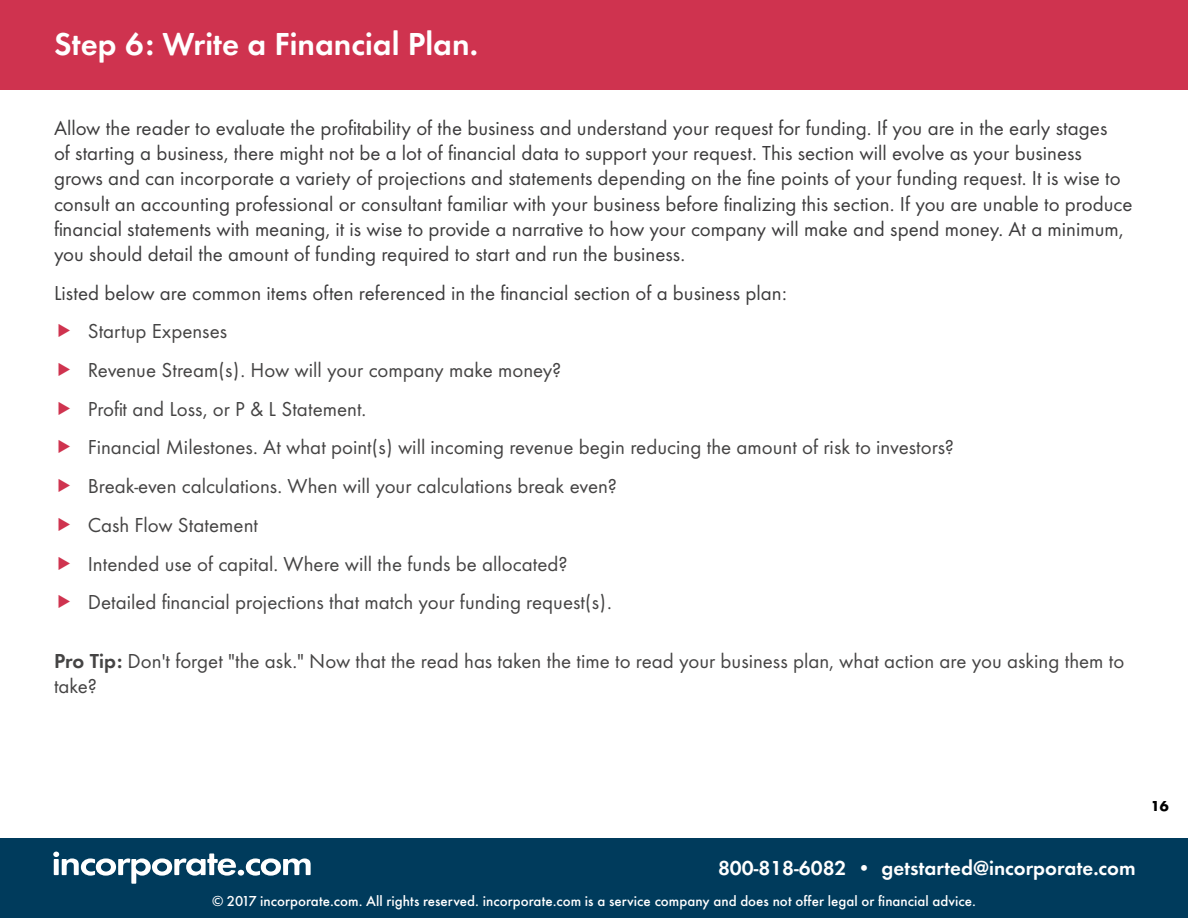
<style>
.page{position:relative;width:1188px;height:918px;background:#fff}
.page>*{position:absolute;margin:0;border:0;box-sizing:border-box;transform-origin:0 0}
.t1{font:600 33px "Futura Round";color:#fff}
.t2{font:21px/25.2px "Futura Round";color:#3d3c3d}
.t3{font:21px/38.7px "Futura Round";color:#454444}
.t4{font:600 21px "Futura Round";color:#fff}
.t5{font:500 15px "Futura Round";color:#fff}
.t6{font:700 15px "Futura Round";color:#000}
.s1{font-weight:600}
</style>
<div class="page">
<div style="left:0;top:838px;width:1188px;height:80px;background:#003b5c"></div>
<svg style="left:53px;top:852px;width:258px;height:32px"></svg>
<div style="left:0;top:0;width:1188px;height:90px;background:#cf334f"></div>
<h1 class="t1" style="left:54px;top:19px;width:426px">Step 6: Write a Financial Plan.</h1>
<p class="t2" style="left:54px;top:114px;width:1080px">Allow the reader to evaluate the profitability of the business and understand your request for funding. If you are in the early stages<br>of starting a business, there might not be a lot of financial data to support your request. This section will evolve as your business grows and can incorporate a variety of projections and statements depending on the fine points of your funding request. It is wise to consult an accounting professional or consultant familiar with your business before finalizing this section. If you are unable to produce financial statements with meaning, it is wise to provide a narrative to how your company will make and spend money. At a minimum, you should detail the amount of funding required to start and run the business.</p>
<p class="t2" style="left:54px;top:279px;width:734px">Listed below are common items often referenced in the financial section of a business plan:</p>
<p class="t3" style="left:88px;top:311px;width:868px">Startup Expenses<br>Revenue Stream(s). How will your company make money?<br>Profit and Loss, or P &amp; L Statement.<br>Financial Milestones. At what point(s) will incoming revenue begin reducing the amount of risk to investors?<br>Break-even calculations. When will your calculations break even?<br>Cash Flow Statement<br>Intended use of capital. Where will the funds be allocated?<br>Detailed financial projections that match your funding request(s).</p>
<p class="t3" style="left:54px;top:647px;width:1072px;line-height:25.2px"><span class="s1">Pro Tip:</span> Don't forget "the ask." Now that the read has taken the time to read your business plan, what action are you asking them to take?</p>
<p class="t6" style="left:1151px;top:795px;width:19px">16</p>
<p class="t4" style="left:718px;top:852px;width:419px">800-818-6082 • getstarted@incorporate.com</p>
<p class="t5" style="left:212px;top:890px;width:765px">© 2017 incorporate.com. All rights reserved. incorporate.com is a service company and does not offer legal or financial advice.</p>
</div>
